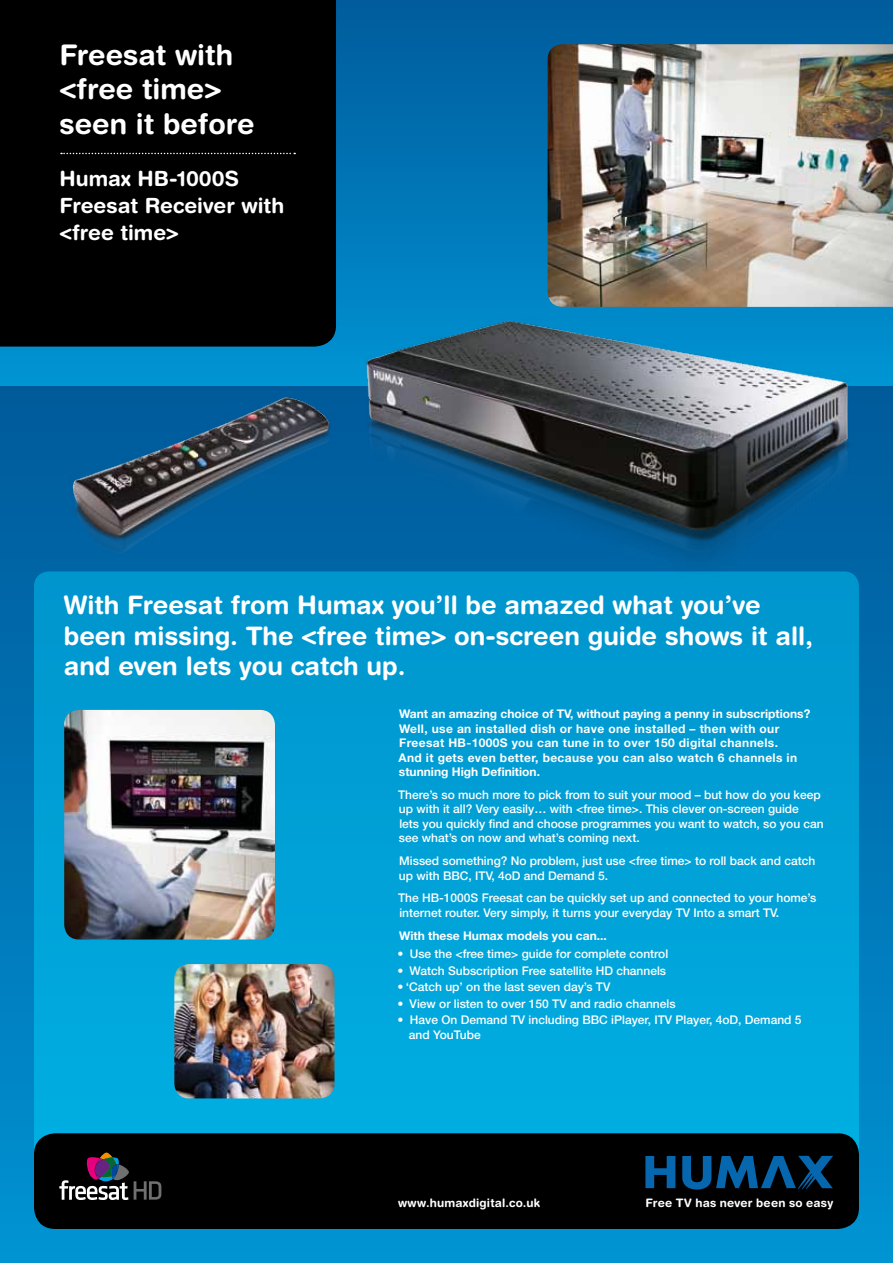
<style>
.page{position:relative;width:893px;height:1263px;background:#fff}
.page>*{position:absolute;margin:0;border:0;box-sizing:border-box;transform-origin:0 0}
.t1{font:700 28.5px/34.2px "Helvetica Rounded LT Std";color:#fff}
.t2{font:700 25.5px/30.6px "Helvetica Rounded LT Std";color:#fff}
.t3{font:700 21px/27px "Helvetica Rounded LT Std";color:#fff}
.t4{font:500 12px/14.4px "Helvetica Neue LT Std";color:#fff}
.t5{font:700 12px/14.4px "Helvetica Neue LT Std";letter-spacing:.03em;color:#fff}
.t6{font:700 12px "Helvetica Neue LT Std";color:#fff}
.t7{font:700 11.7px "Helvetica Rounded LT Std";letter-spacing:.02em;color:#fff}
</style>
<div class="page">
<div style="left:0;top:0;width:893px;height:387px;background:linear-gradient(to bottom,#005b9b,#0093d3)"></div>
<div style="left:0;top:387px;width:893px;height:876px;background:linear-gradient(to bottom,#00599a,#0092d2)"></div>
<div style="left:34px;top:571px;width:825px;height:610px;background:#00a2d7;border-radius:15px"></div>
<div style="left:0;top:0;width:336px;height:347px;background:#000"></div>
<div style="left:34px;top:1133px;width:825px;height:96px;background:#000;border-radius:21px"></div>
<img style="left:64px;top:710px;width:211px;height:229px">
<img style="left:174px;top:964px;width:160px;height:134px">
<img style="left:548px;top:44px;width:345px;height:263px">
<svg style="left:59px;top:1152px;width:102px;height:48px"></svg>
<img style="left:60px;top:387px;width:288px;height:176px">
<img style="left:348px;top:319px;width:511px;height:288px">
<svg style="left:61px;top:153px;width:234px;height:1px"></svg>
<svg style="left:645px;top:1156px;width:30px;height:32px"></svg>
<svg style="left:682px;top:1156px;width:151px;height:33px"></svg>
<h1 class="t1" style="left:60px;top:37px;width:197px">Freesat with &lt;free time&gt; seen it before</h1>
<h3 class="t3" style="left:60px;top:165px;width:226px">Humax HB-1000S<br>Freesat Receiver with &lt;free time&gt;</h3>
<h2 class="t2" style="left:64px;top:589px;width:751px">With Freesat from Humax you’ll be amazed what you’ve been missing. The &lt;free time&gt; on-screen guide shows it all, and even lets you catch up.</h2>
<p class="t5" style="left:398px;top:707px;width:413px">Want an amazing choice of TV, without paying a penny in subscriptions?<br>Well, use an installed dish or have one installed – then with our Freesat HB-1000S you can tune in to over 150 digital channels.<br>And it gets even better, because you can also watch 6 channels in stunning High Definition.</p>
<p class="t4" style="left:398px;top:787px;width:427px">There’s so much more to pick from to suit your mood – but how do you keep up with it all? Very easily… with &lt;free time&gt;. This clever on-screen guide<br>lets you quickly find and choose programmes you want to watch, so you can see what’s on now and what’s coming next.</p>
<p class="t4" style="left:399px;top:853px;width:418px">Missed something? No problem, just use &lt;free time&gt; to roll back and catch up with BBC, ITV, 4oD and Demand 5.</p>
<p class="t4" style="left:398px;top:891px;width:420px">The HB-1000S Freesat can be quickly set up and connected to your home’s internet router. Very simply, it turns your everyday TV Into a smart TV.</p>
<p class="t6" style="left:399px;top:928px;width:209px">With these Humax models you can...</p>
<p class="t4" style="left:398px;top:947px;width:272px">• Use the &lt;free time&gt; guide for complete control</p>
<p class="t4" style="left:398px;top:963px;width:270px">• Watch Subscription Free satellite HD channels</p>
<p class="t4" style="left:398px;top:980px;width:214px">• ‘Catch up’ on the last seven day’s TV</p>
<p class="t4" style="left:398px;top:996px;width:280px">• View or listen to over 150 TV and radio channels</p>
<p class="t4" style="left:409px;top:1013px;width:394px;text-indent:-11px">• Have On Demand TV including BBC iPlayer, ITV Player, 4oD, Demand 5 and YouTube</p>
<p class="t7" style="left:398px;top:1196px;width:144px">www.humaxdigital.co.uk</p>
<p class="t7" style="left:645px;top:1195px;width:189px">Free TV has never been so easy</p>
</div>
